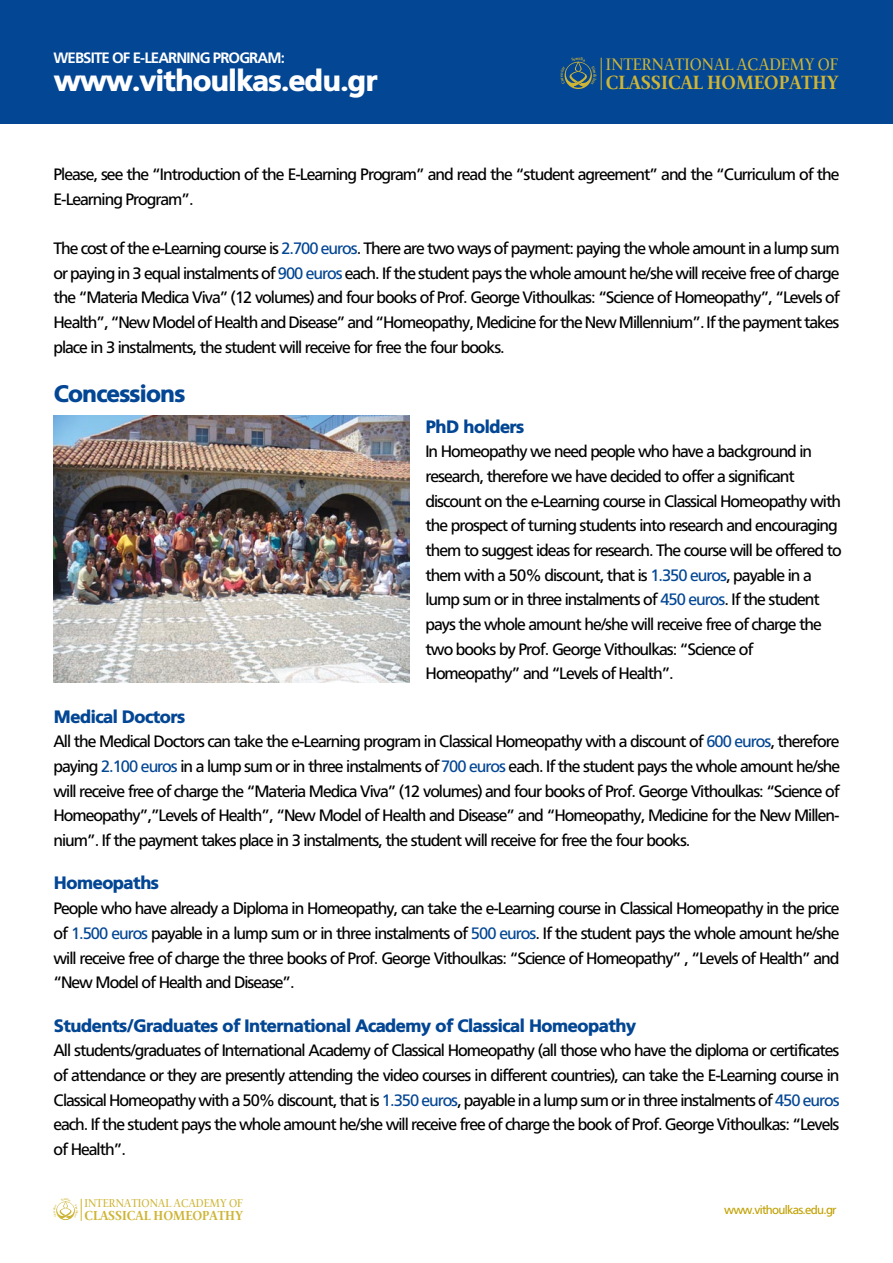
<style>
.page{position:relative;width:893px;height:1263px;background:#fff}
.page>*{position:absolute;margin:0;border:0;box-sizing:border-box;transform-origin:0 0}
.t1{font:900 30px "PF Catalog";letter-spacing:-.06em;color:#fff}
.t2{font:900 24px "PF Catalog";letter-spacing:-.06em;color:#034694}
.t3{font:700 19.2px "PF Document";color:#ceb536}
.t4{font:900 18px "PF Catalog";letter-spacing:-.06em;color:#034694}
.t5{font:16.8px "PF Document";color:#ceb536}
.t6{font:16.5px/24.6px "PF Catalog";letter-spacing:-.06em;color:#000;text-align:justify}
.t7{font:700 15px "PF Catalog";letter-spacing:-.06em;color:#fff}
.t8{font:700 13.2px "PF Document";color:#ceb536}
.t9{font:12px "PF Catalog";letter-spacing:-.06em;color:#c2a204}
.t10{font:11.4px "PF Document";color:#ceb536}
.s1{color:#034694}
</style>
<div class="page">
<img style="left:53px;top:416px;width:356px;height:266px">
<div style="left:0;top:0;width:893px;height:123px;background:#034694"></div>
<hr style="left:601px;top:58px;width:1px;height:32px;background:#ceb536">
<svg style="left:564px;top:61px;width:28px;height:28px"></svg>
<svg style="left:56px;top:1198px;width:26px;height:23px"></svg>
<p class="t7" style="left:53px;top:49px;width:233px">WEBSITE OF E-LEARNING PROGRAM:</p>
<h1 class="t1" style="left:53px;top:63px;width:326px">www.vithoulkas.edu.gr</h1>
<p class="t5" style="left:606px;top:55px;width:234px">INTERNATIONAL ACADEMY OF</p>
<p class="t3" style="left:606px;top:72px;width:234px">CLASSICAL HOMEOPATHY</p>
<p class="t6" style="left:53px;top:162px;width:787px">Please, see the “Introduction of the E-Learning Program” and read the “student agreement” and the “Curriculum of the<br>E-Learning Program”.</p>
<p class="t6" style="left:53px;top:236px;width:788px">The cost of the e-Learning course is <span class="s1">2.700 euros</span>. There are two ways of payment: paying the whole amount in a lump sum or paying in 3 equal instalments of <span class="s1">900 euros</span> each. If the student pays the whole amount he/she will receive free of charge the “Materia Medica Viva” (12 volumes) and four books of Prof. George Vithoulkas: “Science of Homeopathy”, “Levels of Health”, “New Model of Health and Disease” and “Homeopathy, Medicine for the New Millennium”. If the payment takes place in 3 instalments, the student will receive for free the four books.</p>
<h2 class="t2" style="left:53px;top:379px;width:134px">Concessions</h2>
<p class="t4" style="left:425px;top:416px;width:101px">PhD holders</p>
<p class="t6" style="left:425px;top:439px;width:418px;text-align:left">In Homeopathy we need people who have a background in research, therefore we have decided to offer a significant discount on the e-Learning course in Classical Homeopathy with the prospect of turning students into research and encouraging them to suggest ideas for research. The course will be offered to them with a 50% discount, that is <span class="s1">1.350 euros</span>, payable in a lump sum or in three instalments of <span class="s1">450 euros</span>. If the student pays the whole amount he/she will receive free of charge the two books by Prof. George Vithoulkas: “Science of Homeopathy” and “Levels of Health”.</p>
<p class="t4" style="left:53px;top:706px;width:134px">Medical Doctors</p>
<p class="t6" style="left:53px;top:729px;width:788px">All the Medical Doctors can take the e-Learning program in Classical Homeopathy with a discount of <span class="s1">600 euros</span>, therefore paying <span class="s1">2.100 euros</span> in a lump sum or in three instalments of <span class="s1">700 euros</span> each. If the student pays the whole amount he/she will receive free of charge the “Materia Medica Viva” (12 volumes) and four books of Prof. George Vithoulkas: “Science of Homeopathy”,”Levels of Health”, “New Model of Health and Disease” and “Homeopathy, Medicine for the New Millen&shy;nium”. If the payment takes place in 3 instalments, the student will receive for free the four books.</p>
<p class="t4" style="left:53px;top:873px;width:107px">Homeopaths</p>
<p class="t6" style="left:53px;top:896px;width:787px">People who have already a Diploma in Homeopathy, can take the e-Learning course in Classical Homeopathy in the price of <span class="s1">1.500 euros</span> payable in a lump sum or in three instalments of <span class="s1">500 euros</span>. If the student pays the whole amount he/she will receive free of charge the three books of Prof. George Vithoulkas: “Science of Homeopathy” , “Levels of Health” and “New Model of Health and Disease”.</p>
<p class="t4" style="left:53px;top:1015px;width:585px">Students/Graduates of International Academy of Classical Homeopathy</p>
<p class="t6" style="left:53px;top:1038px;width:787px">All students/graduates of International Academy of Classical Homeopathy (all those who have the diploma or certificates of attendance or they are presently attending the video courses in different countries), can take the E-Learning course in Classical Homeopathy with a 50% discount, that is <span class="s1">1.350 euros</span>, payable in a lump sum or in three instalments of <span class="s1">450 euros </span>each. If the student pays the whole amount he/she will receive free of charge the book of Prof. George Vithoulkas: “Levels of Health”.</p>
<p class="t10" style="left:84px;top:1197px;width:160px">INTERNATIONAL ACADEMY OF</p>
<p class="t8" style="left:84px;top:1208px;width:160px">CLASSICAL HOMEOPATHY</p>
<p class="t9" style="left:724px;top:1203px;width:114px">www.vithoulkas.edu.gr</p>
</div>
